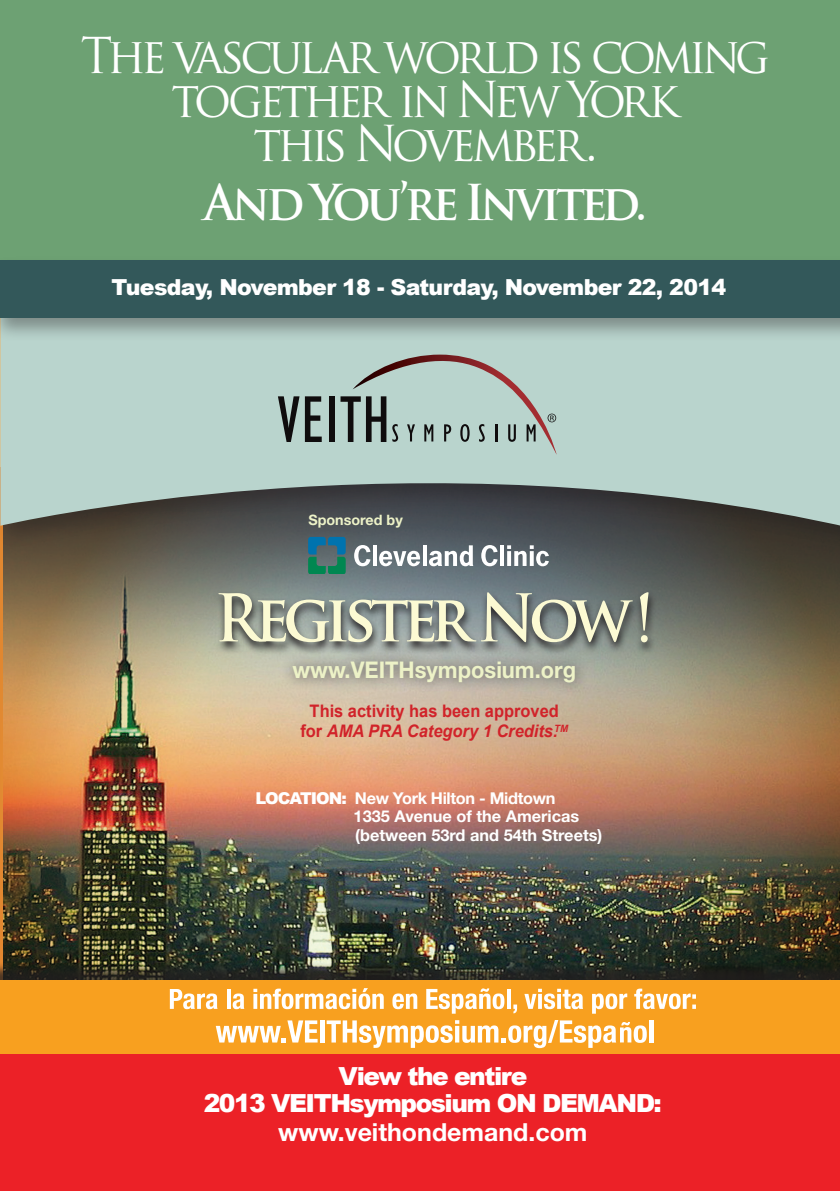
<style>
.page{position:relative;width:840px;height:1191px;background:#fff}
.page>*{position:absolute;margin:0;border:0;box-sizing:border-box;transform-origin:0 0}
.t1{font:700 63.8px "Trajan Pro";letter-spacing:-.1em;color:#fcfad3;scale:.95 1}
.t2{font:48.2px/44px "Trajan Pro";letter-spacing:-.09em;color:#fff;text-align:center;scale:.95 1}
.t3{font:700 48.2px "Trajan Pro";letter-spacing:-.09em;color:#fff;scale:.95 1}
.t4{font:900 25px/27px "Arial";letter-spacing:-.06em;color:#fff;text-align:center}
.t5{font:700 25px "Helvetica Neue";color:#fff}
.t6{font:700 23px "Helvetica Neue";color:#edf2c7;scale:.95 1}
.t7{font:900 22px "Arial";letter-spacing:-.03em;color:#fff}
.t8{font:700 17.2px/19.8px "Arial";color:#d1232a;text-align:center;scale:.95 1}
.t9{font:700 16.4px/18.4px "Helvetica Neue";color:#fff}
.t10{font:700 14.4px "Helvetica Neue";color:#edf2c7}
.s1{font-style:italic}
.s2{font-family:"Arial";font-weight:900}
</style>
<div class="page">
<img style="left:4px;top:552px;width:835px;height:410px">
<div style="left:0;top:242px;width:839px;height:310px;background:#231f20;opacity:.3"></div>
<svg style="left:0;top:342px;width:839px;height:187px;background:#a0b5b0"></svg>
<svg style="left:278px;top:396px;width:21px;height:46px"></svg>
<svg style="left:305px;top:396px;width:16px;height:46px"></svg>
<div style="left:329px;top:396px;width:5px;height:46px;background:#0f0c0d"></div>
<svg style="left:340px;top:354px;width:216px;height:101px;background:#a8bab4"></svg>
<svg style="left:308px;top:537px;width:37px;height:36px"></svg>
<svg style="left:354px;top:545px;width:16px;height:21px"></svg>
<svg style="left:372px;top:545px;width:4px;height:21px"></svg>
<svg style="left:379px;top:551px;width:41px;height:15px"></svg>
<svg style="left:422px;top:545px;width:4px;height:21px"></svg>
<svg style="left:481px;top:545px;width:16px;height:21px"></svg>
<svg style="left:499px;top:545px;width:4px;height:21px"></svg>
<svg style="left:507px;top:545px;width:41px;height:21px"></svg>
<svg style="left:429px;top:545px;width:44px;height:21px"></svg>
<svg style="left:213px;top:590px;width:443px;height:65px;background:#727a78"></svg>
<div style="left:280px;top:648px;width:308px;height:47px;background:#231f20;opacity:.65"></div>
<div style="left:0;top:962px;width:839px;height:93px;background:#231f20;opacity:.75"></div>
<div style="left:0;top:980px;width:839px;height:78px;background:#f8a01f"></div>
<div style="left:0;top:1055px;width:839px;height:136px;background:#ec2127"></div>
<svg style="left:170px;top:989px;width:47px;height:20px"></svg>
<svg style="left:227px;top:989px;width:3px;height:20px"></svg>
<svg style="left:232px;top:993px;width:12px;height:16px"></svg>
<svg style="left:253px;top:988px;width:130px;height:21px"></svg>
<svg style="left:392px;top:993px;width:25px;height:16px"></svg>
<svg style="left:507px;top:989px;width:3px;height:20px"></svg>
<svg style="left:513px;top:1004px;width:4px;height:9px"></svg>
<svg style="left:524px;top:988px;width:58px;height:21px"></svg>
<svg style="left:592px;top:993px;width:35px;height:20px"></svg>
<svg style="left:634px;top:988px;width:61px;height:21px"></svg>
<svg style="left:426px;top:988px;width:78px;height:25px"></svg>
<svg style="left:216px;top:1020px;width:101px;height:22px"></svg>
<hr style="left:320px;top:1020px;width:4px;height:22px;background:#fff">
<svg style="left:326px;top:1020px;width:320px;height:28px"></svg>
<hr style="left:649px;top:1020px;width:4px;height:22px;background:#fff">
<div style="left:0;top:0;width:839px;height:289px;background:#6da173"></div>
<div style="left:0;top:255px;width:839px;height:87px;background:#231f20;opacity:.4"></div>
<div style="left:0;top:260px;width:839px;height:57px;background:#33585a"></div>
<h2 class="t2" style="left:81px;top:33px;width:726px">The vascular world is coming together in New York<br>this November.</h2>
<h2 class="t3" style="left:204px;top:172px;width:467px">And You’re Invited.</h2>
<h3 class="t7" style="left:111px;top:271px;width:616px">Tuesday, November 18 - Saturday, November 22, 2014</h3>
<p class="t10" style="left:308px;top:511px;width:96px">Sponsored by</p>
<h1 class="t1" style="left:214px;top:578px;width:463px">Register Now !</h1>
<h3 class="t6" style="left:292px;top:655px;width:300px">www.VEITHsymposium.org</h3>
<p class="t8" style="left:300px;top:702px;width:283px">This activity has been approved for <span class="s1">AMA PRA Category 1 Credits.</span><sup>TM</sup></p>
<p class="t9" style="left:353px;top:788px;width:250px;text-indent:-98px"><span class="s2">LOCATION:</span> New York Hilton - Midtown<br>1335 Avenue of the Americas (between 53rd and 54th Streets)</p>
<h3 class="t4" style="left:204px;top:1061px;width:459px">View the entire<br>2013 VEITHsymposium ON DEMAND:</h3>
<h3 class="t5" style="left:278px;top:1117px;width:310px">www.veithondemand.com</h3>
</div>
